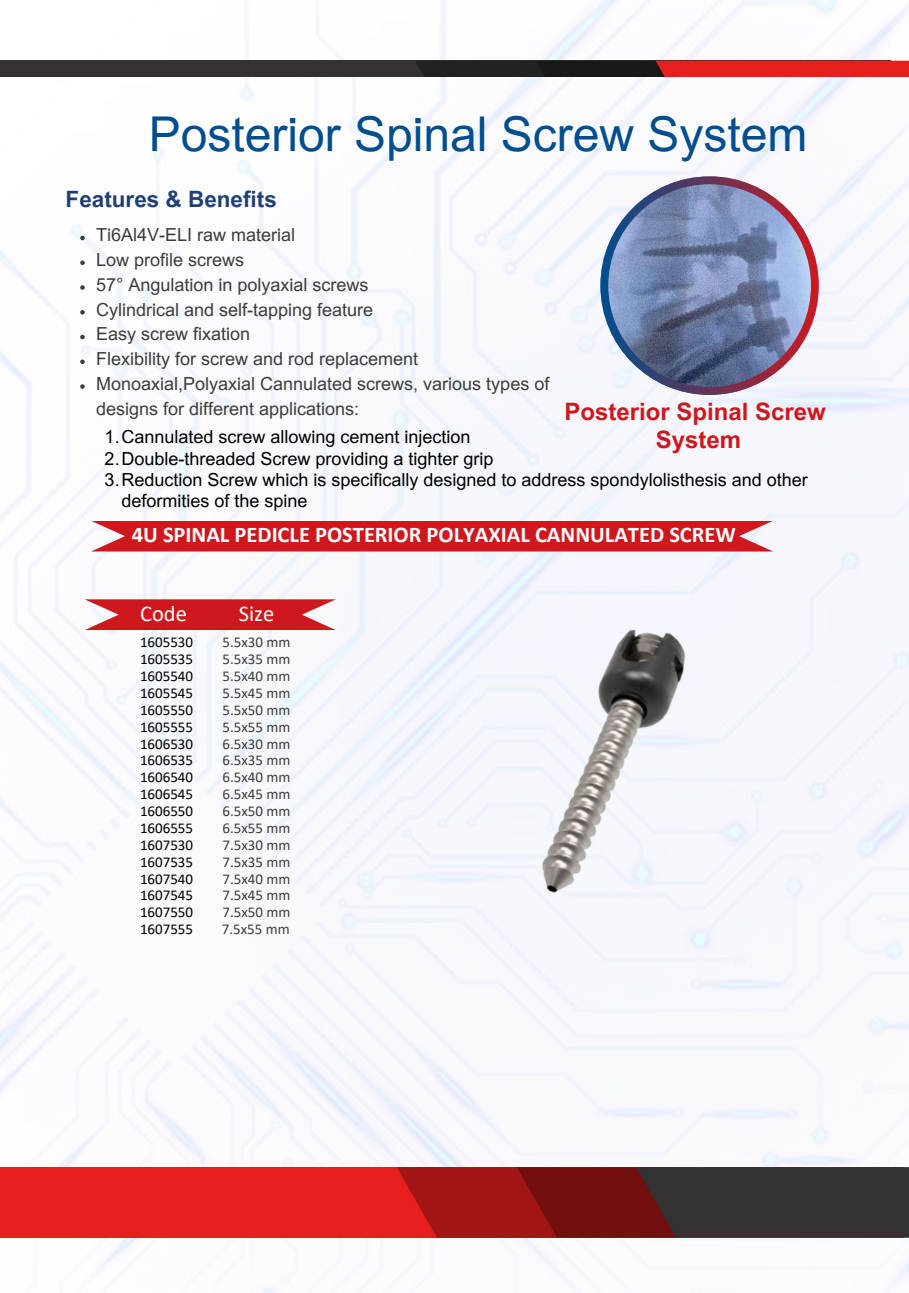
<style>
.page{position:relative;width:909px;height:1293px;background:#fff}
.page>*{position:absolute;margin:0;border:0;box-sizing:border-box;transform-origin:0 0}
.t1{font:48px "Arial MT Pro";color:#004e8e}
.t2{font:700 24px/28px "Arial MT Pro";color:#ce181e;text-align:center}
.t3{font:700 22.5px "Calibri";color:#fff}
.t4{font:700 22.5px "Arial MT Pro";color:#213f75}
.t5{font:22.5px "Calibri";color:#fff}
.t6{font:18px/24.8px "Arial MT Pro";color:#3d3c3b}
.t7{font:18px "Arial MT Pro";color:#000}
.t8{font:15px/16.8px "Calibri";color:#3d3c3b;text-align:justify}
.t9{font:15px/16.8px "Calibri";color:#000;text-align:justify}
</style>
<div class="page">
<img style="left:0;top:0;width:909px;height:1293px">
<div style="left:0;top:1167px;width:903px;height:70px;background:#e61e1e"></div>
<svg style="left:397px;top:1167px;width:512px;height:70px;background:#642122"></svg>
<div style="left:0;top:61px;width:891px;height:16px;background:#333132"></div>
<svg style="left:416px;top:61px;width:493px;height:16px"></svg>
<svg style="left:85px;top:599px;width:251px;height:31px;background:#d4383e"></svg>
<div style="left:91px;top:521px;width:682px;height:30px;background:#ce181e"></div>
<svg style="left:600px;top:176px;width:219px;height:219px"></svg>
<img style="left:491px;top:614px;width:236px;height:289px">
<svg style="left:80px;top:236px;width:5px;height:4px"></svg>
<svg style="left:80px;top:260px;width:5px;height:5px"></svg>
<svg style="left:80px;top:285px;width:5px;height:5px"></svg>
<svg style="left:80px;top:310px;width:5px;height:4px"></svg>
<svg style="left:80px;top:335px;width:5px;height:4px"></svg>
<svg style="left:80px;top:359px;width:5px;height:5px"></svg>
<svg style="left:80px;top:384px;width:5px;height:5px"></svg>
<h1 class="t1" style="left:149px;top:116px;width:660px">Posterior Spinal Screw System</h1>
<p class="t4" style="left:66px;top:191px;width:213px">Features &amp; Benefits</p>
<p class="t6" style="left:96px;top:225px;width:455px">Ti6Al4V-ELI raw material<br>Low profile screws<br>57° Angulation in polyaxial screws<br>Cylindrical and self-tapping feature<br>Easy screw fixation<br>Flexibility for screw and rod replacement Monoaxial,Polyaxial Cannulated screws, various types of designs for different applications:</p>
<h2 class="t2" style="left:564px;top:400px;width:263px">Posterior Spinal Screw<br>System</h2>
<p class="t7" style="left:105px;top:430px;width:367px">1.Cannulated screw allowing cement injection</p>
<p class="t7" style="left:105px;top:451px;width:390px">2.Double-threaded Screw providing a tighter grip</p>
<p class="t7" style="left:105px;top:473px;width:705px">3.Reduction Screw which is specifically designed to address spondylolisthesis and other</p>
<p class="t7" style="left:121px;top:494px;width:188px">deformities of the spine</p>
<p class="t3" style="left:132px;top:525px;width:605px">4U SPINAL PEDICLE POSTERIOR POLYAXIAL CANNULATED SCREW</p>
<p class="t5" style="left:140px;top:604px;width:48px">Code</p>
<p class="t9" style="left:140px;top:635px;width:55px">1605530<br>1605535<br>1605540<br>1605545<br>1605550<br>1605555<br>1606530<br>1606535<br>1606540<br>1606545<br>1606550<br>1606555<br>1607530<br>1607535<br>1607540<br>1607545<br>1607550<br>1607555</p>
<p class="t5" style="left:239px;top:604px;width:37px">Size</p>
<p class="t8" style="left:222px;top:635px;width:70px">5.5x30 mm 5.5x35 mm 5.5x40 mm 5.5x45 mm 5.5x50 mm 5.5x55 mm 6.5x30 mm 6.5x35 mm 6.5x40 mm 6.5x45 mm 6.5x50 mm 6.5x55 mm 7.5x30 mm 7.5x35 mm 7.5x40 mm 7.5x45 mm 7.5x50 mm 7.5x55 mm</p>
</div>
